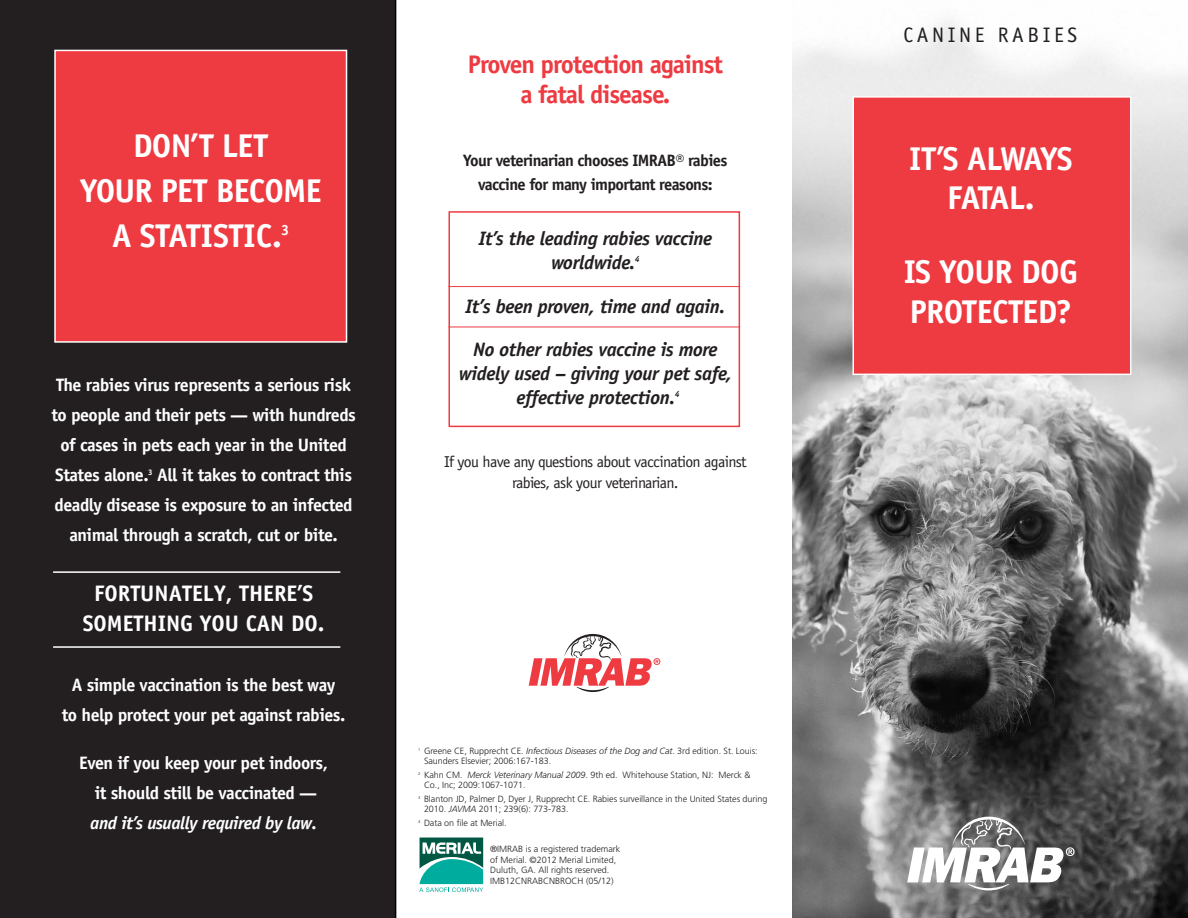
<style>
.page{position:relative;width:1188px;height:918px;background:#fff}
.page>*{position:absolute;margin:0;border:0;box-sizing:border-box;transform-origin:0 0}
.BODY_COPY{font:700 33px "Officina Sans Std";letter-spacing:-.02em;color:#fff}
.BODY_COPY-2{font:700 33px "Officina Sans Std";color:#fff}
.BODY_COPY-3{font:700 33px "Officina Sans Std";letter-spacing:-.05em;color:#fff}
.SUBHEADS{font:700 25.5px/30px "Officina Sans Std";letter-spacing:-.04em;color:#ee3a41;text-align:center}
.BODY_COPY-4{font:700 22.5px "Officina Sans Std";color:#fff}
.BODY_COPY-5{font:21px "Officina Sans Std";letter-spacing:.17em;color:#231f20}
.BODY_COPY-6{font:italic 700 19.5px "Officina Sans Std";letter-spacing:-.02em;color:#231f20}
.BODY_COPY-7{font:700 18px/30px "Officina Sans Std";letter-spacing:-.03em;color:#fff;text-align:center}
.BODY_COPY-8{font:italic 700 18px "Officina Sans Std";letter-spacing:-.03em;color:#fff}
.BODY_COPY-9{font:700 16.5px "Officina Sans Std";letter-spacing:-.04em;color:#231f20}
.BODY_COPY-10{font:15.75px/21px "Officina Sans Std";letter-spacing:-.04em;color:#231f20;text-align:center}
.BODY_COPY-11{font:700 14.85px "Officina Sans Std";color:#fff}
.t1{font:300 9px/10.5px "Frutiger LT Std";letter-spacing:-.005em;color:#231f20}
.BODY_COPY-12{font:italic 700 8.7px "Officina Sans Std";color:#231f20}
.s1{font-style:italic}
</style>
<div class="page">
<img style="left:793px;top:20px;width:395px;height:898px">
<div style="left:0;top:0;width:396px;height:918px;background:#231f20"></div>
<div style="left:853px;top:96px;width:278px;height:279px;background:#ee3a41;border:2px solid #fff"></div>
<div style="left:54px;top:50px;width:293px;height:293px;background:#ee3a41;border:2px solid #fff"></div>
<div style="left:448px;top:211px;width:292px;height:216px;border:2px solid #ee3a41"></div>
<hr style="left:448px;top:286px;width:292px;height:1px;background:#ee3a41">
<hr style="left:448px;top:327px;width:292px;height:1px;background:#ee3a41">
<div style="left:418px;top:836px;width:67px;height:50px;border:3px solid #fff"></div>
<svg style="left:419px;top:838px;width:64px;height:54px"></svg>
<hr style="left:53px;top:571px;width:287px;height:2px;background:#fff">
<hr style="left:53px;top:646px;width:287px;height:2px;background:#fff">
<svg style="left:907px;top:817px;width:168px;height:73px"></svg>
<svg style="left:529px;top:634px;width:131px;height:58px"></svg>
<p class="BODY_COPY" style="left:133px;top:125px;width:137px">DON’T LET</p>
<p class="BODY_COPY" style="left:80px;top:170px;width:243px">YOUR PET BECOME</p>
<p class="BODY_COPY-2" style="left:112px;top:215px;width:172px">A STATISTIC.</p>
<p class="BODY_COPY-11" style="left:281px;top:220px;width:10px">3</p>
<p class="BODY_COPY-7" style="left:51px;top:370px;width:306px">The rabies virus represents a serious risk to people and their pets — with hundreds of cases in pets each year in the United States alone.<sup>3</sup> All it takes to contract this deadly disease is exposure to an infected animal through a scratch, cut or bite.</p>
<p class="BODY_COPY-4" style="left:94px;top:580px;width:221px">FORTUNATELY, THERE’S</p>
<p class="BODY_COPY-4" style="left:83px;top:610px;width:243px">SOMETHING YOU CAN DO.</p>
<p class="BODY_COPY-7" style="left:72px;top:670px;width:265px">A simple vaccination is the best way</p>
<p class="BODY_COPY-7" style="left:62px;top:700px;width:285px">to help protect your pet against rabies.</p>
<p class="BODY_COPY-7" style="left:79px;top:748px;width:250px">Even if you keep your pet indoors,</p>
<p class="BODY_COPY-7" style="left:95px;top:778px;width:224px">it should still be vaccinated —</p>
<p class="BODY_COPY-8" style="left:90px;top:812px;width:228px">and it’s usually required by law.</p>
<p class="SUBHEADS" style="left:468px;top:49px;width:257px">Proven protection against a fatal disease.</p>
<p class="BODY_COPY-9" style="left:463px;top:150px;width:266px">Your veterinarian chooses IMRAB® rabies</p>
<p class="BODY_COPY-9" style="left:478px;top:174px;width:236px">vaccine for many important reasons:</p>
<p class="BODY_COPY-6" style="left:479px;top:227px;width:235px">It’s the leading rabies vaccine</p>
<p class="BODY_COPY-6" style="left:551px;top:251px;width:86px">worldwide.</p>
<p class="BODY_COPY-12" style="left:635px;top:254px;width:6px">4</p>
<p class="BODY_COPY-6" style="left:466px;top:294px;width:261px">It’s been proven, time and again.</p>
<p class="BODY_COPY-6" style="left:473px;top:338px;width:246px">No other rabies vaccine is more</p>
<p class="BODY_COPY-6" style="left:459px;top:362px;width:275px">widely used – giving your pet safe,</p>
<p class="BODY_COPY-6" style="left:517px;top:386px;width:160px">effective protection.</p>
<p class="BODY_COPY-12" style="left:675px;top:389px;width:6px">4</p>
<p class="BODY_COPY-10" style="left:444px;top:451px;width:304px">If you have any questions about vaccination against rabies, ask your veterinarian.</p>
<p class="t1" style="left:418px;top:746px;width:341px"><sup>1</sup> Greene CE, Rupprecht CE. <span class="s1">Infectious Diseases of the Dog and Cat</span>. 3rd edition. St. Louis:</p>
<p class="t1" style="left:424px;top:756px;width:129px">Saunders Elsevier; 2006:167-183.</p>
<p class="t1" style="left:424px;top:770px;width:328px;text-indent:-6px"><sup>2</sup> Kahn CM. <span class="s1">Merck Veterinary Manual 2009</span>. 9th ed. Whitehouse Station, NJ: Merck &amp;<br>Co., Inc; 2009:1067-1071.</p>
<p class="t1" style="left:418px;top:794px;width:351px"><sup>3</sup> Blanton JD, Palmer D, Dyer J, Rupprecht CE. Rabies surveillance in the United States during</p>
<p class="t1" style="left:424px;top:804px;width:146px">2010. <span class="s1">JAVMA</span> 2011; 239(6): 773-783.</p>
<p class="t1" style="left:418px;top:818px;width:90px"><sup>4</sup> Data on file at Merial.</p>
<p class="t1" style="left:490px;top:844px;width:132px">®IMRAB is a registered trademark of Merial. ©2012 Merial Limited,<br>Duluth, GA. All rights reserved.<br>IMB12CNRABCNBROCH (05/12)</p>
<p class="BODY_COPY-5" style="left:904px;top:23px;width:175px">CANINE RABIES</p>
<p class="BODY_COPY-3" style="left:909px;top:138px;width:165px">IT’S ALWAYS</p>
<p class="BODY_COPY" style="left:947px;top:178px;width:89px">FATAL.</p>
<p class="BODY_COPY" style="left:904px;top:252px;width:176px">IS YOUR DOG</p>
<p class="BODY_COPY" style="left:910px;top:292px;width:164px">PROTECTED?</p>
</div>
